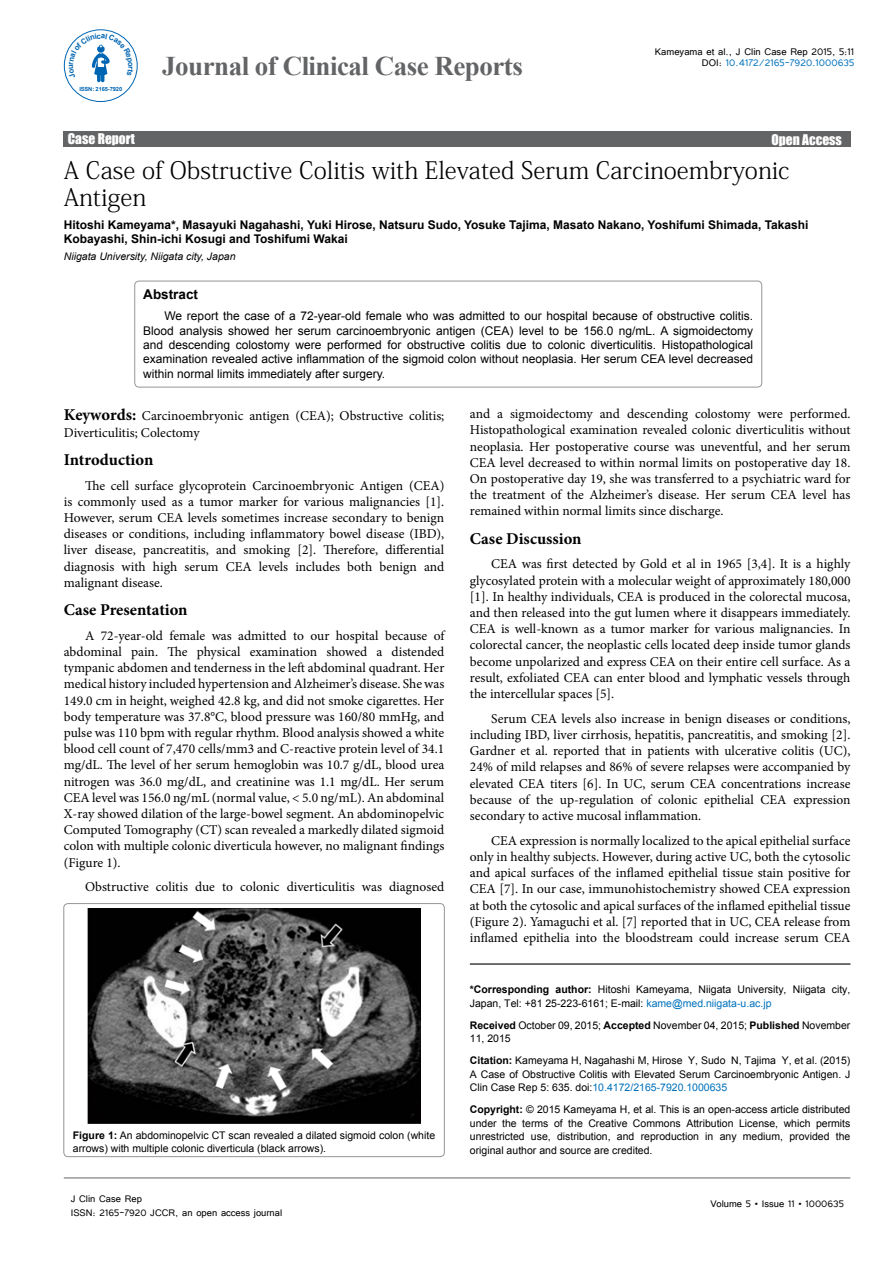
<style>
.page{position:relative;width:893px;height:1263px;background:#fff}
.page>*{position:absolute;margin:0;border:0;box-sizing:border-box;transform-origin:0 0}
.t1{font:700 27px "Times New Roman";letter-spacing:-.02em;color:#636466}
.t2{font:24px/27px "Adobe Fangsong Std";color:#000}
.t3{font:700 16.5px "Minion Pro";color:#000}
.t4{font:13.5px/16.2px "Minion Pro";color:#000;text-align:justify}
.t5{font:13.5px "Impact";color:#fff}
.t6{font:700 13.5px "Arial";color:#000}
.t7{font:12.15px/11.2px "Tunga";color:#000;text-align:right}
.t8{font:12px/14.4px "Arial";color:#000;text-align:justify}
.t9{font:700 12px/14.4px "Arial";color:#000}
.t10{font:12px/14.4px "Tunga";color:#000}
.t11{font:10.5px/13.5px "Arial";color:#000}
.t12{font:italic 10.5px "Arial";color:#000}
.t13{font:700 5.7px "Arial";letter-spacing:-.02em;color:#0066b3}
.s1{color:#0072bc}
.s2{font-weight:700;font-size:16.5px}
.s3{font-weight:700}
</style>
<div class="page">
<div style="left:63px;top:131px;width:787px;height:16px;background:#636466"></div>
<hr style="left:64px;top:1178px;width:786px;height:1px;background:#636466">
<hr style="left:470px;top:964px;width:380px;height:1px;background:#636466">
<div style="left:135px;top:281px;width:627px;height:106px;border:1px solid #939598;border-radius:4px"></div>
<div style="left:64px;top:903px;width:380px;height:254px;border:1px solid #939598;border-radius:4px"></div>
<img style="left:87px;top:908px;width:334px;height:215px">
<div style="left:64px;top:29px;width:74px;height:73px;border:1px solid #0066b3;border-radius:50%"></div>
<svg style="left:69px;top:34px;width:64px;height:48px"></svg>
<p class="t13" style="left:79px;top:85px;width:44px">ISSN: 2165-7920</p>
<h1 class="t1" style="left:162px;top:47px;width:362px">Journal of Clinical Case Reports</h1>
<p class="t7" style="left:655px;top:45px;width:201px">Kameyama et al., J Clin Case Rep 2015, 5:11<br>DOI: <span class="s1">10.4172/2165-7920.1000635</span></p>
<p class="t5" style="left:68px;top:128px;width:69px">Case Report</p>
<p class="t5" style="left:771px;top:129px;width:72px">Open Access</p>
<h2 class="t2" style="left:64px;top:156px;width:727px">A Case of Obstructive Colitis with Elevated Serum Carcinoembryonic<br>Antigen</h2>
<p class="t9" style="left:64px;top:217px;width:746px">Hitoshi Kameyama*, Masayuki Nagahashi, Yuki Hirose, Natsuru Sudo, Yosuke Tajima, Masato Nakano, Yoshifumi Shimada, Takashi<br>Kobayashi, Shin-ichi Kosugi and Toshifumi Wakai</p>
<p class="t12" style="left:64px;top:249px;width:173px">Niigata University, Niigata city, Japan</p>
<p class="t6" style="left:143px;top:286px;width:56px">Abstract</p>
<p class="t8" style="left:143px;top:309px;width:611px;text-indent:21px">We report the case of a 72-year-old female who was admitted to our hospital because of obstructive colitis.<br>Blood analysis showed her serum carcinoembryonic antigen (CEA) level to be 156.0 ng/mL. A sigmoidectomy and descending colostomy were performed for obstructive colitis due to colonic diverticulitis. Histopathological examination revealed active inflammation of the sigmoid colon without neoplasia. Her serum CEA level decreased within normal limits immediately after surgery.</p>
<p class="t4" style="left:64px;top:408px;width:382px"><span class="s2">Keywords:</span> Carcinoembryonic antigen (CEA); Obstructive colitis;<br>Diverticulitis; Colectomy</p>
<p class="t3" style="left:64px;top:448px;width:91px">Introduction</p>
<p class="t4" style="left:64px;top:477px;width:382px;text-indent:21px">The cell surface glycoprotein Carcinoembryonic Antigen (CEA) is commonly used as a tumor marker for various malignancies [1].<br>However, serum CEA levels sometimes increase secondary to benign diseases or conditions, including inflammatory bowel disease (IBD), liver disease, pancreatitis, and smoking [2]. Therefore, differential diagnosis with high serum CEA levels includes both benign and malignant disease.</p>
<p class="t3" style="left:64px;top:598px;width:125px">Case Presentation</p>
<p class="t4" style="left:64px;top:627px;width:382px;text-indent:21px">A 72-year-old female was admitted to our hospital because of abdominal pain. The physical examination showed a distended tympanic abdomen and tenderness in the left abdominal quadrant. Her medical history included hypertension and Alzheimer’s disease. She was 149.0 cm in height, weighed 42.8 kg, and did not smoke cigarettes. Her body temperature was 37.8°C, blood pressure was 160/80 mmHg, and pulse was 110 bpm with regular rhythm. Blood analysis showed a white blood cell count of 7,470 cells/mm3 and C-reactive protein level of 34.1 mg/dL. The level of her serum hemoglobin was 10.7 g/dL, blood urea nitrogen was 36.0 mg/dL, and creatinine was 1.1 mg/dL. Her serum CEA level was 156.0 ng/mL (normal value, &lt; 5.0 ng/mL). An abdominal X-ray showed dilation of the large-bowel segment. An abdominopelvic Computed Tomography (CT) scan revealed a markedly dilated sigmoid colon with multiple colonic diverticula however, no malignant findings (Figure 1).</p>
<p class="t4" style="left:85px;top:879px;width:361px">Obstructive colitis due to colonic diverticulitis was diagnosed</p>
<p class="t4" style="left:470px;top:406px;width:382px">and a sigmoidectomy and descending colostomy were performed.<br>Histopathological examination revealed colonic diverticulitis without neoplasia. Her postoperative course was uneventful, and her serum CEA level decreased to within normal limits on postoperative day 18.<br>On postoperative day 19, she was transferred to a psychiatric ward for the treatment of the Alzheimer’s disease. Her serum CEA level has remained within normal limits since discharge.</p>
<p class="t3" style="left:470px;top:527px;width:113px">Case Discussion</p>
<p class="t4" style="left:470px;top:556px;width:382px;text-indent:21px">CEA was first detected by Gold et al in 1965 [3,4]. It is a highly glycosylated protein with a molecular weight of approximately 180,000 [1]. In healthy individuals, CEA is produced in the colorectal mucosa, and then released into the gut lumen where it disappears immediately.<br>CEA is well-known as a tumor marker for various malignancies. In colorectal cancer, the neoplastic cells located deep inside tumor glands become unpolarized and express CEA on their entire cell surface. As a result, exfoliated CEA can enter blood and lymphatic vessels through the intercellular spaces [5].</p>
<p class="t4" style="left:470px;top:710px;width:382px;text-indent:21px">Serum CEA levels also increase in benign diseases or conditions, including IBD, liver cirrhosis, hepatitis, pancreatitis, and smoking [2].<br>Gardner et al. reported that in patients with ulcerative colitis (UC), 24% of mild relapses and 86% of severe relapses were accompanied by elevated CEA titers [6]. In UC, serum CEA concentrations increase because of the up-regulation of colonic epithelial CEA expression secondary to active mucosal inflammation.</p>
<p class="t4" style="left:470px;top:832px;width:382px;text-indent:21px">CEA expression is normally localized to the apical epithelial surface only in healthy subjects. However, during active UC, both the cytosolic and apical surfaces of the inflamed epithelial tissue stain positive for CEA [7]. In our case, immunohistochemistry showed CEA expression at both the cytosolic and apical surfaces of the inflamed epithelial tissue (Figure 2). Yamaguchi et al. [7] reported that in UC, CEA release from inflamed epithelia into the bloodstream could increase serum CEA</p>
<p class="t11" style="left:73px;top:1129px;width:364px;line-height:12.6px"><span class="s3">Figure 1:</span> An abdominopelvic CT scan revealed a dilated sigmoid colon (white arrows) with multiple colonic diverticula (black arrows).</p>
<p class="t10" style="left:71px;top:1190px;width:213px">J Clin Case Rep<br>ISSN: 2165-7920 JCCR, an open access journal</p>
<p class="t11" style="left:470px;top:983px;width:382px"><span class="s3">*Corresponding author:</span> Hitoshi Kameyama, Niigata University, Niigata city,<br>Japan, Tel: +81 25-223-6161; E-mail: <span class="s1">kame@med.niigata-u.ac.jp</span></p>
<p class="t11" style="left:470px;top:1018px;width:382px"><span class="s3">Received</span> October 09, 2015; <span class="s3">Accepted</span> November 04, 2015; <span class="s3">Published</span> November<br>11, 2015</p>
<p class="t11" style="left:470px;top:1054px;width:382px;text-align:justify"><span class="s3">Citation:</span> Kameyama H, Nagahashi M, Hirose Y, Sudo N, Tajima Y, et al. (2015)<br>A Case of Obstructive Colitis with Elevated Serum Carcinoembryonic Antigen. J Clin Case Rep 5: 635. doi:<span class="s1">10.4172/2165-7920.1000635</span></p>
<p class="t11" style="left:470px;top:1103px;width:382px;text-align:justify"><span class="s3">Copyright:</span> © 2015 Kameyama H, et al. This is an open-access article distributed under the terms of the Creative Commons Attribution License, which permits unrestricted use, distribution, and reproduction in any medium, provided the original author and source are credited.</p>
<p class="t10" style="left:710px;top:1196px;width:135px">Volume 5 • Issue 11 • 1000635</p>
</div>
